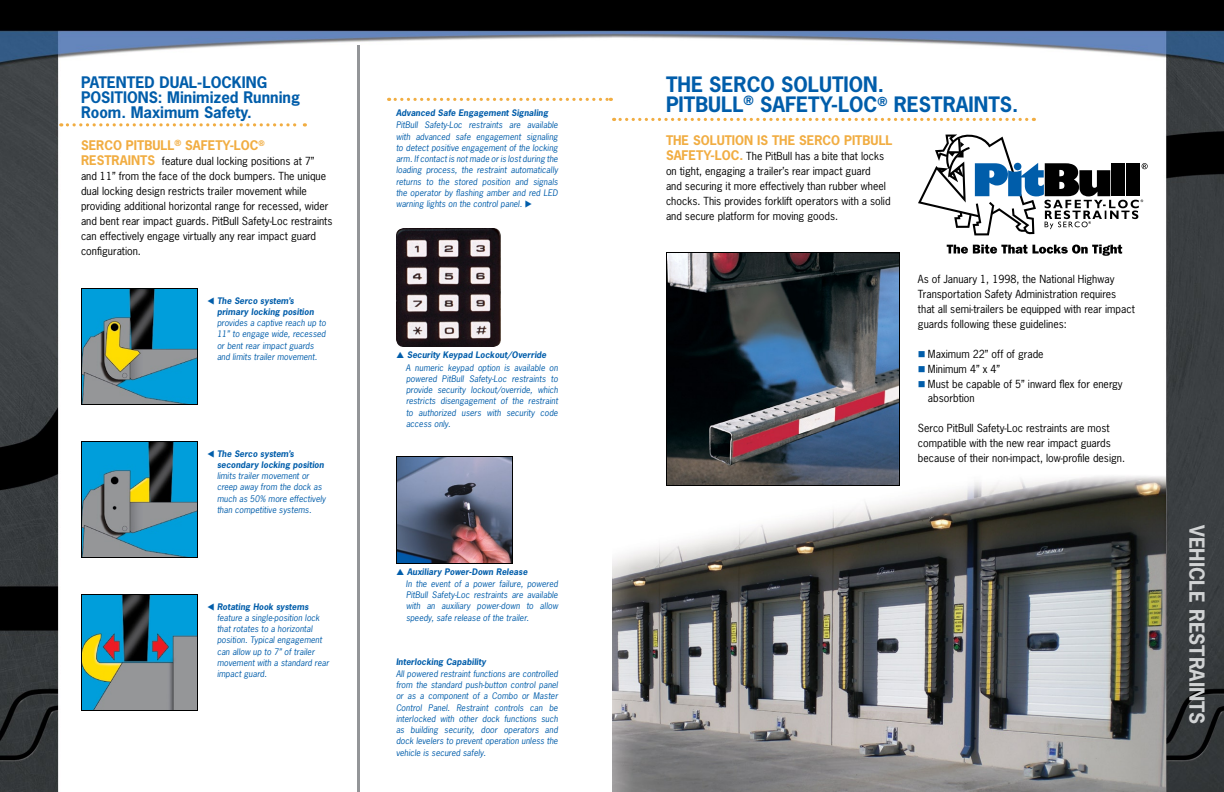
<style>
.page{position:relative;width:1224px;height:792px;background:#fff}
.page>*{position:absolute;margin:0;border:0;box-sizing:border-box;transform-origin:0 0}
.Head_1{font:700 20px "News Gothic Std";color:#005daa}
.Title_Side{font:700 19.5px "News Gothic Std";color:#d1d3d4}
.Head_2{font:700 15px/15px "News Gothic Std";color:#005daa}
.Body{font:700 12.5px "News Gothic Std";color:#f1ad42}
.Body-2{font:10.5px/15px "News Gothic Std";color:#000}
.Body_Bullet{font:10.5px/14px "News Gothic Std";color:#000}
.Callout_Bullet{font:italic 8.5px/11.2px "News Gothic Std";letter-spacing:.005em;color:#005daa}
.Callout_Body__left{font:italic 8.5px/11.2px "News Gothic Std";letter-spacing:.005em;color:#005daa;text-align:justify}
.Callout_Body__right{font:italic 700 8.5px "News Gothic Std";letter-spacing:.005em;color:#005daa}
.Callout_Body__left-2{font:italic 700 8.5px "News Gothic Std";letter-spacing:.005em;color:#005daa}
.s1{font-weight:700;font-size:12.5px;color:#f1ad42}
.s2{font-weight:700}
.s3{color:#005daa}
</style>
<div class="page">
<img style="left:0;top:0;width:612px;height:792px">
<img style="left:612px;top:0;width:612px;height:792px">
<img style="left:83px;top:290px;width:113px;height:113px">
<div style="left:81px;top:288px;width:117px;height:117px;border:1px solid #000"></div>
<img style="left:83px;top:443px;width:113px;height:113px">
<div style="left:81px;top:441px;width:117px;height:117px;border:1px solid #000"></div>
<img style="left:83px;top:596px;width:113px;height:113px">
<div style="left:81px;top:594px;width:117px;height:117px;border:1px solid #000"></div>
<img style="left:398px;top:458px;width:113px;height:104px">
<div style="left:396px;top:456px;width:117px;height:108px;border:1px solid #000"></div>
<img style="left:396px;top:228px;width:105px;height:119px;border-radius:8px">
<img style="left:612px;top:474px;width:554px;height:318px">
<img style="left:668px;top:254px;width:230px;height:230px">
<div style="left:666px;top:252px;width:234px;height:234px;border:1px solid #000"></div>
<svg style="left:61px;top:123px;width:244px;height:4px"></svg>
<hr style="left:357px;top:45px;width:3px;height:747px;background:#939598">
<svg style="left:389px;top:98px;width:222px;height:3px"></svg>
<svg style="left:614px;top:118px;width:420px;height:3px"></svg>
<svg style="left:947px;top:245px;width:175px;height:11px"></svg>
<svg style="left:918px;top:131px;width:230px;height:104px"></svg>
<svg style="left:397px;top:352px;width:7px;height:6px"></svg>
<svg style="left:397px;top:568px;width:7px;height:7px"></svg>
<p class="Head_2" style="left:81px;top:74px;width:221px">PATENTED DUAL-LOCKING<br>POSITIONS: Minimized Running<br>Room. Maximum Safety.</p>
<p class="Body" style="left:81px;top:137px;width:185px">SERCO PITBULL<sup>®</sup> SAFETY-LOC<sup>®</sup></p>
<p class="Body-2" style="left:81px;top:154px;width:253px"><span class="s1">RESTRAINTS</span> feature dual locking positions at 7” and 11” from the face of the dock bumpers. The unique dual locking design restricts trailer movement while providing additional horizontal range for recessed, wider and bent rear impact guards. PitBull Safety-Loc restraints can effectively engage virtually any rear impact guard configuration.</p>
<p class="Callout_Bullet" style="left:217px;top:295px;width:111px;text-indent:-10px">▼ <span class="s2">The Serco system’s primary locking position </span>provides a captive reach up to<br>11” to engage wide, recessed or bent rear impact guards and limits trailer movement.</p>
<p class="Callout_Bullet" style="left:217px;top:448px;width:110px;text-indent:-10px">▼ <span class="s2">The Serco system’s secondary locking position </span>limits trailer movement or creep away from the dock as much as 50% more effectively than competitive systems.</p>
<p class="Callout_Bullet" style="left:217px;top:601px;width:114px;text-indent:-10px">▼ <span class="s2">Rotating Hook systems </span>feature a single-position lock that rotates to a horizontal position. Typical engagement can allow up to 7” of trailer movement with a standard rear impact guard.</p>
<p class="Callout_Body__left-2" style="left:396px;top:107px;width:154px">Advanced Safe Engagement Signaling</p>
<p class="Callout_Body__left" style="left:396px;top:120px;width:164px">PitBull Safety-Loc restraints are available with advanced safe engagement signaling to detect positive engagement of the locking arm. If contact is not made or is lost during the loading process, the restraint automatically returns to the stored position and signals the operator by flashing amber and red LED warning lights on the control panel. ◆</p>
<p class="Callout_Body__right" style="left:407px;top:349px;width:141px">Security Keypad Lockout/Override</p>
<p class="Callout_Bullet" style="left:406px;top:362px;width:154px;text-align:justify">A numeric keypad option is available on powered PitBull Safety-Loc restraints to provide security lockout/override, which restricts disengagement of the restraint to authorized users with security code access only.</p>
<p class="Callout_Body__right" style="left:407px;top:566px;width:122px">Auxiliary Power-Down Release</p>
<p class="Callout_Bullet" style="left:406px;top:578px;width:154px;text-align:justify">In the event of a power failure, powered PitBull Safety-Loc restraints are available with an auxiliary power-down to allow speedy, safe release of the trailer.</p>
<p class="Callout_Body__left-2" style="left:396px;top:656px;width:91px">Interlocking Capability</p>
<p class="Callout_Body__left" style="left:396px;top:668px;width:164px">All powered restraint functions are controlled from the standard push-button control panel or as a component of a Combo or Master Control Panel. Restraint controls can be interlocked with other dock functions such as building security, door operators and dock levelers to prevent operation unless the vehicle is secured safely.</p>
<p class="Head_1" style="left:666px;top:72px;width:219px">THE SERCO SOLUTION.</p>
<p class="Head_1" style="left:666px;top:92px;width:354px">PITBULL<sup>®</sup> SAFETY-LOC<sup>®</sup> RESTRAINTS.</p>
<p class="Body" style="left:666px;top:132px;width:228px">The SOLUTION IS THE SERCO PITBULL</p>
<p class="Body-2" style="left:666px;top:148px;width:226px"><span class="s1">SAFETY-LOC.</span> The PitBull has a bite that locks on tight, engaging a trailer’s rear impact guard<br>and securing it more effectively than rubber wheel chocks. This provides forklift operators with a solid and secure platform for moving goods.</p>
<p class="Body-2" style="left:918px;top:271px;width:218px">As of January 1, 1998, the National Highway Transportation Safety Administration requires that all semi-trailers be equipped with rear impact guards following these guidelines:</p>
<p class="Body_Bullet" style="left:918px;top:347px;width:127px"><span class="s3">■</span> Maximum 22” off of grade</p>
<p class="Body_Bullet" style="left:918px;top:362px;width:84px"><span class="s3">■</span> Minimum 4” x 4”</p>
<p class="Body_Bullet" style="left:928px;top:377px;width:196px;text-indent:-10px"><span class="s3">■</span> Must be capable of 5” inward flex for energy absorbtion</p>
<p class="Body-2" style="left:918px;top:420px;width:209px">Serco PitBull Safety-Loc restraints are most compatible with the new rear impact guards because of their non-impact, low-profile design.</p>
<p class="Title_Side" style="left:1210px;top:525px;width:199px;rotate:90deg">Vehicle Restraints</p>
</div>
